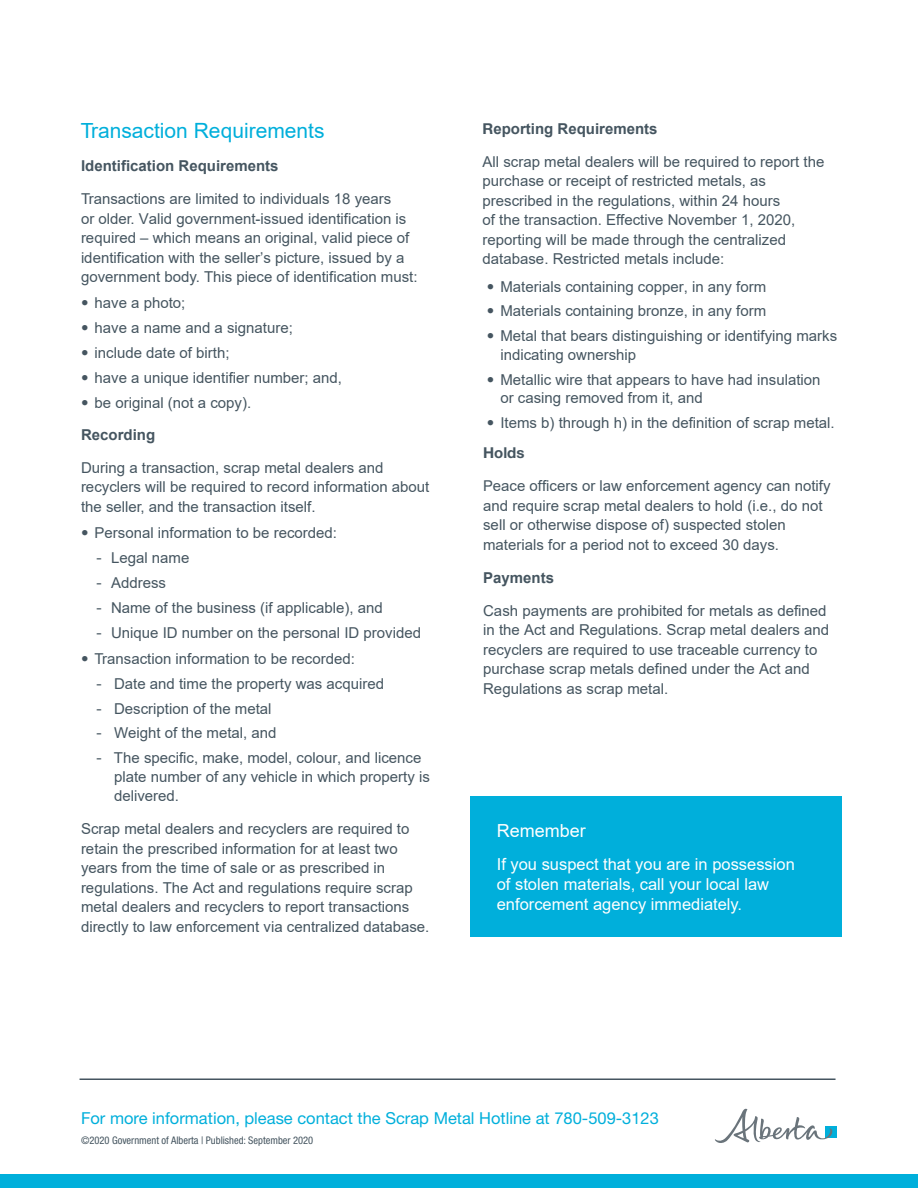
<style>
.page{position:relative;width:918px;height:1188px;background:#fff}
.page>*{position:absolute;margin:0;border:0;box-sizing:border-box;transform-origin:0 0}
.t1{font:21px "Arial";color:#00afdb}
.t2{font:18px "Arial";color:#fff}
.t3{font:16.5px/19.8px "Arial";color:#fff}
.t4{font:16.5px "Helvetica Neue LT Std";color:#00afdb}
.t5{font:15px/19.5px "Arial";color:#455560}
.t6{font:700 15px "Arial";color:#455560}
.t7{font:700 15px "Helvetica Neue LT Std";color:#455560}
.t8{font:condensed 10.5px "Helvetica Neue LT Std";color:#455560}
.s1{font-family:"Helvetica Neue LT Std"}
.s2{font-weight:700}
.s3{font-family:"Helvetica Neue LT Std";font-weight:700}
</style>
<div class="page">
<div style="left:470px;top:797px;width:371px;height:140px;background:#00afdb"></div>
<hr style="left:80px;top:1078px;width:756px;height:2px;background:#455560">
<div style="left:826px;top:1126px;width:11px;height:11px;background:#00afdb"></div>
<svg style="left:715px;top:1109px;width:117px;height:34px"></svg>
<div style="left:0;top:1174px;width:918px;height:14px;background:#00afdb"></div>
<h1 class="t1" style="left:81px;top:116px;width:245px"><span class="s1">T</span>ransaction Requirements</h1>
<p class="t6" style="left:81px;top:155px;width:199px">Identification Requirements</p>
<p class="t5" style="left:81px;top:189px;width:338px">Transactions are limited to individuals 18 years<br>or older. Valid government-issued identification is required – which means an original, valid piece of identification with the seller’s picture, issued by a government body. This piece of identification must:</p>
<p class="t5" style="left:81px;top:293px;width:106px"><span class="s1">•</span> have a photo;</p>
<p class="t5" style="left:81px;top:318px;width:213px"><span class="s1">•</span> have a name and a signature;</p>
<p class="t5" style="left:81px;top:343px;width:150px"><span class="s1">•</span> include date of birth;</p>
<p class="t5" style="left:81px;top:368px;width:263px"><span class="s1">•</span> have a unique identifier number; and,</p>
<p class="t5" style="left:81px;top:387px;width:172px;line-height:31.7px"><span class="s1">•</span> be original (not a copy).<br><span class="s2">Recording</span></p>
<p class="t5" style="left:81px;top:458px;width:350px">During a transaction, scrap metal dealers and recyclers will be required to record information about the seller, and the transaction itself.</p>
<p class="t5" style="left:81px;top:523px;width:258px"><span class="s1">•</span> Personal information to be recorded:</p>
<p class="t5" style="left:96px;top:548px;width:95px"><span class="s1">-</span> Legal name</p>
<p class="t5" style="left:96px;top:573px;width:72px"><span class="s1">-</span> Address</p>
<p class="t5" style="left:96px;top:598px;width:288px"><span class="s1">-</span> Name of the business (if applicable), and</p>
<p class="t5" style="left:96px;top:622px;width:327px"><span class="s1">-</span> Unique ID number on the personal ID provided</p>
<p class="t5" style="left:81px;top:649px;width:275px"><span class="s1">•</span> Transaction information to be recorded:</p>
<p class="t5" style="left:96px;top:674px;width:290px"><span class="s1">-</span> Date and time the property was acquired</p>
<p class="t5" style="left:96px;top:698px;width:177px"><span class="s1">-</span> Description of the metal</p>
<p class="t5" style="left:96px;top:723px;width:182px"><span class="s1">-</span> Weight of the metal, and</p>
<p class="t5" style="left:114px;top:748px;width:317px;line-height:19px;text-indent:-18px"><span class="s1">-</span> The specific, make, model, colour, and licence plate number of any vehicle in which property is delivered.</p>
<p class="t5" style="left:81px;top:819px;width:350px">Scrap metal dealers and recyclers are required to retain the prescribed information for at least two years from the time of sale or as prescribed in regulations. The Act and regulations require scrap metal dealers and recyclers to report transactions directly to law enforcement via centralized database.</p>
<p class="t5" style="left:483px;top:112px;width:343px;line-height:33px"><span class="s3">R</span><span class="s2">eporting Requirements<br></span>All scrap metal dealers will be required to report the</p>
<p class="t5" style="left:483px;top:171px;width:314px">purchase or receipt of restricted metals, as prescribed in the regulations, within 24 hours of the transaction. Effective November 1, 2020, reporting will be made through the centralized database. Restricted metals include:</p>
<p class="t5" style="left:487px;top:277px;width:281px"><span class="s1">•</span> Materials containing copper, in any form</p>
<p class="t5" style="left:487px;top:301px;width:281px"><span class="s1">•</span> Materials containing bronze, in any form</p>
<p class="t5" style="left:500px;top:327px;width:338px;line-height:18.6px;text-indent:-14px"><span class="s1">•</span> Metal that bears distinguishing or identifying marks indicating ownership</p>
<p class="t5" style="left:500px;top:370px;width:322px;line-height:18.6px;text-indent:-14px"><span class="s1">•</span> Metallic wire that appears to have had insulation or casing removed from it, and</p>
<p class="t5" style="left:487px;top:413px;width:349px"><span class="s1">•</span> Items b) through h) in the definition of scrap metal.</p>
<p class="t7" style="left:483px;top:443px;width:43px">Holds</p>
<p class="t5" style="left:483px;top:476px;width:349px"><span class="s1">P</span>eace officers or law enforcement agency can notify and require scrap metal dealers to hold (i.e., do not sell or otherwise dispose of) suspected stolen materials for a period not to exceed 30 days.</p>
<p class="t6" style="left:483px;top:567px;width:72px">Payments</p>
<p class="t5" style="left:483px;top:600px;width:348px">Cash payments are prohibited for metals as defined in the Act and Regulations. Scrap metal dealers and recyclers are required to use traceable currency to purchase scrap metals defined under the Act and Regulations as scrap metal.</p>
<p class="t2" style="left:497px;top:818px;width:91px">Remember</p>
<p class="t3" style="left:497px;top:854px;width:300px">If you suspect that you are in possession of stolen materials, call your local law enforcement agency immediately.</p>
<p class="t4" style="left:81px;top:1109px;width:579px">For more information, please contact the Scrap Metal Hotline at 780-509-3123</p>
<p class="t8" style="left:81px;top:1134px;width:234px">©2020 Government of Alberta | Published: September 2020</p>
</div>
